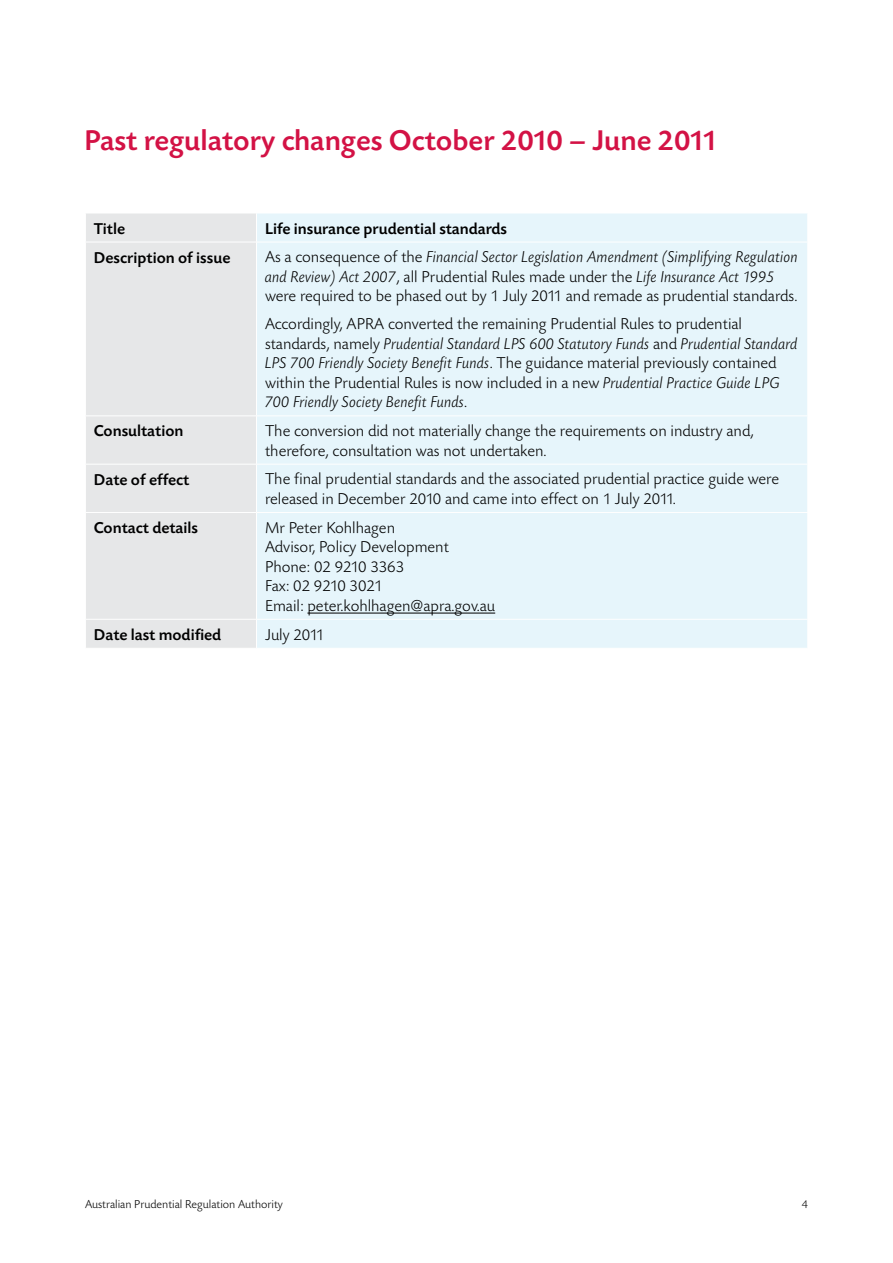
<style>
.page{position:relative;width:893px;height:1263px;background:#fff}
.page>*{position:absolute;margin:0;border:0;box-sizing:border-box;transform-origin:0 0}
.t1{font:500 30px "Today SB";color:#d31245}
.t2{font:300 16.5px/19.5px "Today SB";color:#000}
.t3{font:500 16.5px "Today SB";color:#000}
.t4{font:300 12px "Today SB";color:#000}
.s1{font-style:italic}
</style>
<div class="page">
<div style="left:86px;top:214px;width:170px;height:434px;background:#e6e7e8"></div>
<div style="left:257px;top:214px;width:550px;height:434px;background:#e6f5fb"></div>
<hr style="left:85px;top:242px;width:171px;height:1px;background:#fff">
<hr style="left:256px;top:242px;width:552px;height:1px;background:#fff">
<hr style="left:85px;top:415px;width:171px;height:1px;background:#fff">
<hr style="left:256px;top:415px;width:552px;height:1px;background:#fff">
<hr style="left:85px;top:464px;width:171px;height:1px;background:#fff">
<hr style="left:256px;top:464px;width:552px;height:1px;background:#fff">
<hr style="left:85px;top:512px;width:171px;height:1px;background:#fff">
<hr style="left:256px;top:512px;width:552px;height:1px;background:#fff">
<hr style="left:85px;top:619px;width:171px;height:1px;background:#fff">
<hr style="left:256px;top:619px;width:552px;height:1px;background:#fff">
<hr style="left:307px;top:613px;width:188px;height:1px;background:#000">
<h1 class="t1" style="left:85px;top:124px;width:635px">Past regulatory changes October 2010 – June 2011</h1>
<p class="t3" style="left:94px;top:219px;width:33px">Title</p>
<p class="t3" style="left:265px;top:219px;width:244px">Life insurance prudential standards</p>
<p class="t3" style="left:94px;top:248px;width:138px">Description of issue</p>
<p class="t2" style="left:265px;top:248px;width:535px">As a consequence of the <span class="s1">Financial Sector Legislation Amendment (Simplifying Regulation and Review) Act 2007</span>, all Prudential Rules made under the <span class="s1">Life Insurance Act 1995 </span>were required to be phased out by 1 July 2011 and remade as prudential standards.</p>
<p class="t2" style="left:265px;top:315px;width:534px">Accordingly, APRA converted the remaining Prudential Rules to prudential standards, namely <span class="s1">Prudential Standard LPS 600 Statutory Funds</span> and <span class="s1">Prudential Standard LPS 700 Friendly Society Benefit Funds</span>. The guidance material previously contained within the Prudential Rules is now included in a new <span class="s1">Prudential Practice Guide LPG 700 Friendly Society Benefit Funds</span>.</p>
<p class="t3" style="left:94px;top:422px;width:91px">Consultation</p>
<p class="t2" style="left:265px;top:422px;width:490px">The conversion did not materially change the requirements on industry and, therefore, consultation was not undertaken.</p>
<p class="t3" style="left:94px;top:471px;width:97px">Date of effect</p>
<p class="t2" style="left:265px;top:470px;width:516px">The final prudential standards and the associated prudential practice guide were released in December 2010 and came into effect on 1 July 2011.</p>
<p class="t3" style="left:94px;top:519px;width:106px">Contact details</p>
<p class="t2" style="left:265px;top:518px;width:232px">Mr Peter Kohlhagen<br>Advisor, Policy Development<br>Phone: 02 9210 3363<br>Fax: 02 9210 3021<br>Email: peter.kohlhagen@apra.gov.au</p>
<p class="t3" style="left:94px;top:626px;width:129px">Date last modified</p>
<p class="t2" style="left:265px;top:625px;width:61px">July 2011</p>
<p class="t4" style="left:85px;top:1197px;width:199px">Australian Prudential Regulation Authority</p>
<p class="t4" style="left:802px;top:1197px;width:8px">4</p>
</div>
